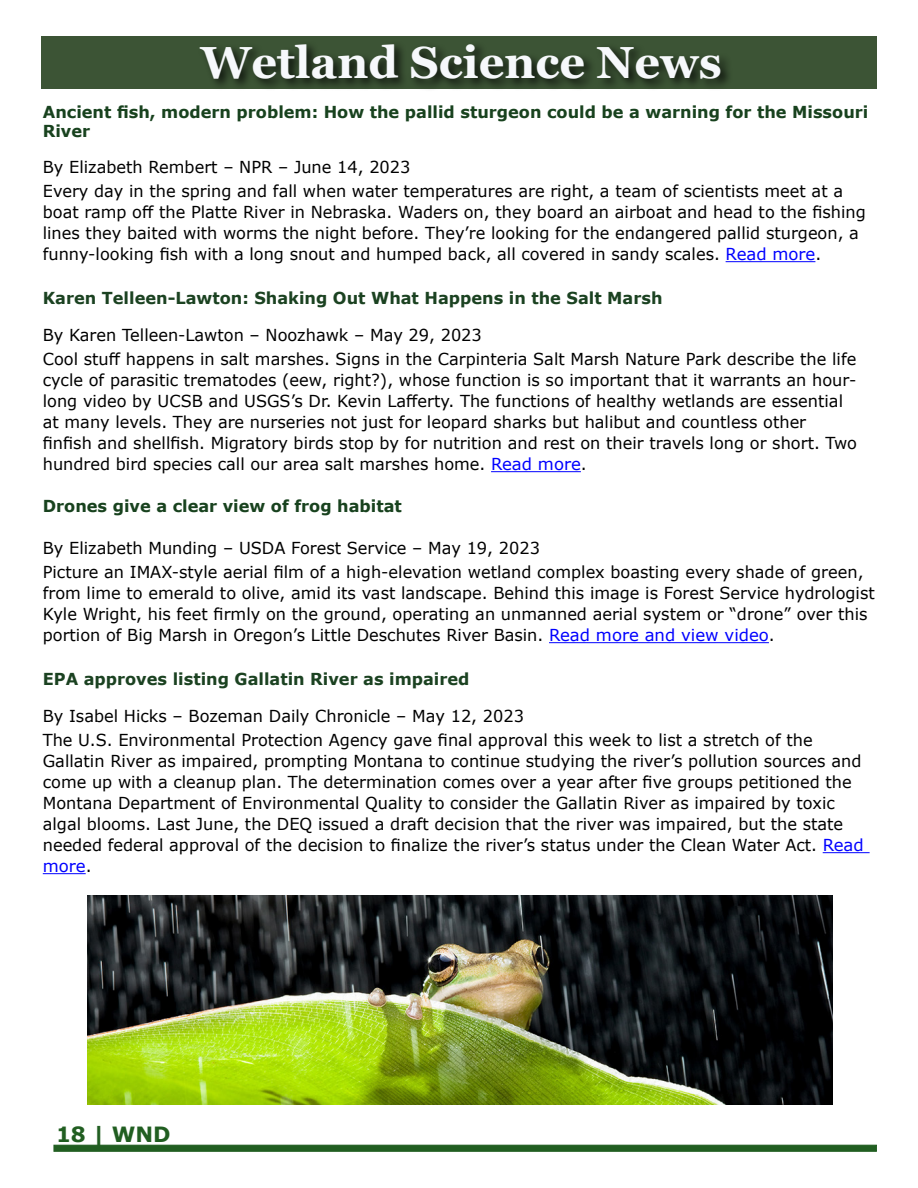
<style>
.page{position:relative;width:918px;height:1188px;background:#fff}
.page>*{position:absolute;margin:0;border:0;box-sizing:border-box;transform-origin:0 0}
.t1{font:700 45px "Georgia";color:#f6f8fb}
.t2{font:700 21px "Verdana";color:#215e21}
.t3{font:16.5px/21px "Verdana";color:#000}
.t4{font:700 16.5px/19.5px "Verdana";color:#18421e}
.t5{font:700 16.5px "Verdana";color:#1b4221}
.s1{color:#00f}
</style>
<div class="page">
<div style="left:53px;top:1145px;width:824px;height:7px;background:#215e21;border:1px solid #215e21"></div>
<div style="left:41px;top:36px;width:836px;height:53px;background:#3c5435"></div>
<div style="left:197px;top:40px;width:536px;height:52px;background:#000;opacity:.75"></div>
<hr style="left:726px;top:261px;width:89px;height:1px;background:#00f">
<hr style="left:491px;top:471px;width:90px;height:1px;background:#00f">
<hr style="left:549px;top:642px;width:220px;height:1px;background:#00f">
<hr style="left:823px;top:852px;width:47px;height:1px;background:#00f">
<hr style="left:43px;top:873px;width:43px;height:1px;background:#00f">
<img style="left:87px;top:896px;width:746px;height:209px">
<h1 class="t1" style="left:201px;top:33px;width:523px">Wetland Science News</h1>
<p class="t4" style="left:43px;top:102px;width:827px">Ancient fish, modern problem: How the pallid sturgeon could be a warning for the Missouri<br>River</p>
<p class="t3" style="left:43px;top:155px;width:802px;line-height:24px">By Elizabeth Rembert – NPR – June 14, 2023<br>Every day in the spring and fall when water temperatures are right, a team of scientists meet at a</p>
<p class="t3" style="left:43px;top:202px;width:825px">boat ramp off the Platte River in Nebraska. Waders on, they board an airboat and head to the fishing lines they baited with worms the night before. They’re looking for the endangered pallid sturgeon, a funny-looking fish with a long snout and humped back, all covered in sandy scales. <span class="s1">Read more</span>.</p>
<p class="t5" style="left:43px;top:286px;width:621px">Karen Telleen-Lawton: Shaking Out What Happens in the Salt Marsh</p>
<p class="t3" style="left:43px;top:323px;width:815px;line-height:24px">By Karen Telleen-Lawton – Noozhawk – May 29, 2023<br>Cool stuff happens in salt marshes. Signs in the Carpinteria Salt Marsh Nature Park describe the life</p>
<p class="t3" style="left:43px;top:370px;width:816px">cycle of parasitic trematodes (eew, right?), whose function is so important that it warrants an hour&shy;long video by UCSB and USGS’s Dr. Kevin Lafferty. The functions of healthy wetlands are essential at many levels. They are nurseries not just for leopard sharks but halibut and countless other finfish and shellfish. Migratory birds stop by for nutrition and rest on their travels long or short. Two hundred bird species call our area salt marshes home. <span class="s1">Read more</span>.</p>
<p class="t4" style="left:43px;top:496px;width:361px">Drones give a clear view of frog habitat</p>
<p class="t3" style="left:43px;top:536px;width:822px;line-height:24px">By Elizabeth Munding – USDA Forest Service – May 19, 2023<br>Picture an IMAX-style aerial film of a high-elevation wetland complex boasting every shade of green,</p>
<p class="t3" style="left:43px;top:583px;width:834px">from lime to emerald to olive, amid its vast landscape. Behind this image is Forest Service hydrologist<br>Kyle Wright, his feet firmly on the ground, operating an unmanned aerial system or “drone” over this portion of Big Marsh in Oregon’s Little Deschutes River Basin. <span class="s1">Read more and view video</span>.</p>
<p class="t5" style="left:43px;top:667px;width:428px">EPA approves listing Gallatin River as impaired</p>
<p class="t3" style="left:43px;top:704px;width:771px;line-height:24px">By Isabel Hicks – Bozeman Daily Chronicle – May 12, 2023<br>The U.S. Environmental Protection Agency gave final approval this week to list a stretch of the</p>
<p class="t3" style="left:43px;top:751px;width:823px">Gallatin River as impaired, prompting Montana to continue studying the river’s pollution sources and come up with a cleanup plan. The determination comes over a year after five groups petitioned the Montana Department of Environmental Quality to consider the Gallatin River as impaired by toxic algal blooms. Last June, the DEQ issued a draft decision that the river was impaired, but the state needed federal approval of the decision to finalize the river’s status under the Clean Water Act. <span class="s1">Read more</span>.</p>
<p class="t2" style="left:56px;top:1120px;width:116px">18 | WND</p>
</div>
